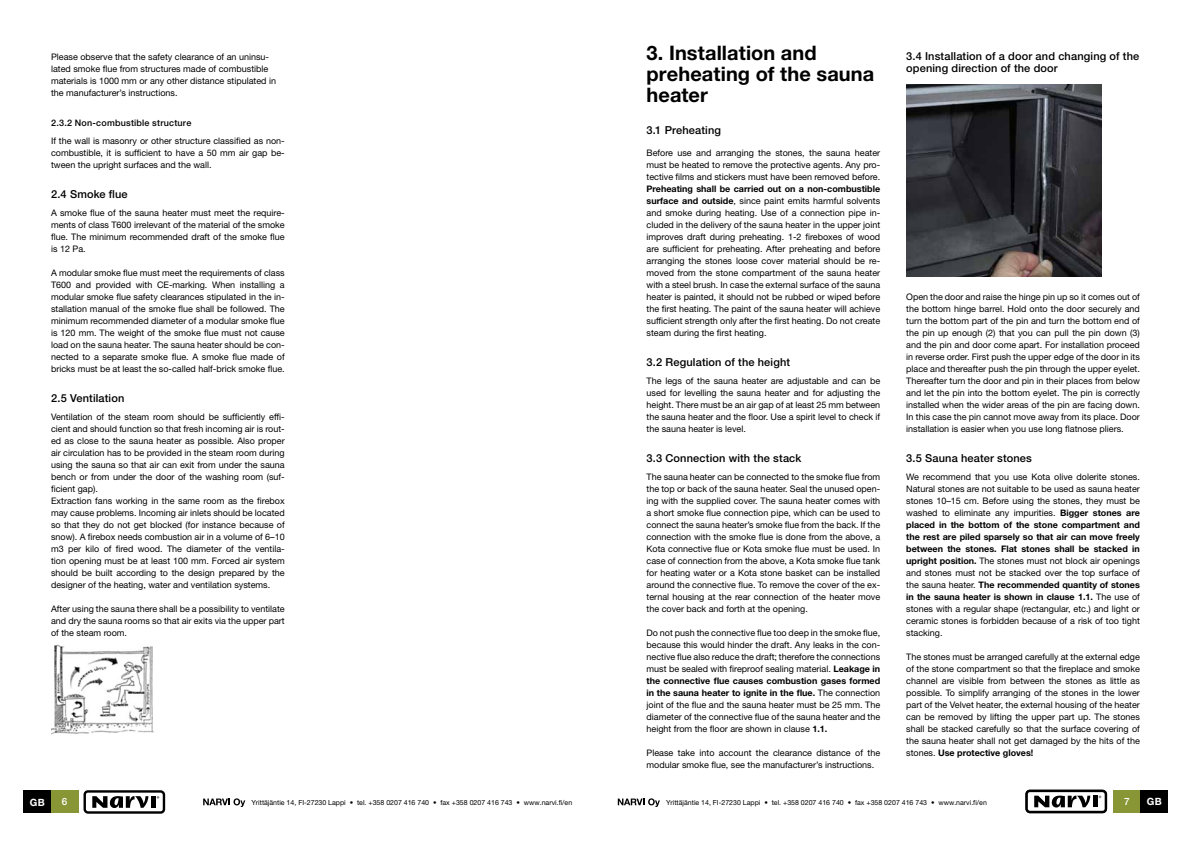
<style>
.page{position:relative;width:1191px;height:842px;background:#fff}
.page>*{position:absolute;margin:0;border:0;box-sizing:border-box;transform-origin:0 0}
.t1{font:700 20px/21px "Helvetica Neue LT Std";letter-spacing:.005em;color:#000}
.t2{font:500 11px/12px "Helvetica Neue LT Std";letter-spacing:.01em;color:#000}
.t3{font:700 10px "Helvetica Neue LT Std";color:#fff}
.t4{font:500 10px "Helvetica Neue LT Std";color:#fff}
.t5{font:9px/12px "Helvetica Neue LT Std";color:#000;text-align:justify}
.t6{font:500 9px "Helvetica Neue LT Std";letter-spacing:.02em;color:#000}
.t7{font:7px "Helvetica Neue LT Std";color:#000}
.s1{font-weight:700}
</style>
<div class="page">
<svg style="left:203px;top:798px;width:42px;height:9px"></svg>
<div style="left:51px;top:790px;width:27px;height:23px;background:#899635"></div>
<div style="left:24px;top:790px;width:27px;height:23px;background:#000"></div>
<div style="left:1113px;top:790px;width:27px;height:23px;background:#899635"></div>
<div style="left:1140px;top:790px;width:27px;height:23px;background:#000"></div>
<div style="left:1025px;top:790px;width:82px;height:23px;border:2px solid #000;border-radius:3px"></div>
<div style="left:1092px;top:796px;width:5px;height:11px;background:#000"></div>
<svg style="left:1034px;top:796px;width:56px;height:11px"></svg>
<div style="left:83px;top:790px;width:82px;height:24px;border:2px solid #000;border-radius:3px"></div>
<hr style="left:151px;top:796px;width:4px;height:12px;background:#000">
<svg style="left:92px;top:796px;width:56px;height:12px"></svg>
<svg style="left:618px;top:798px;width:42px;height:9px"></svg>
<img style="left:906px;top:84px;width:195px;height:192px">
<img style="left:51px;top:645px;width:103px;height:90px">
<p class="t5" style="left:51px;top:51px;width:226px;text-align:left">Please observe that the safety clearance of an uninsu&shy;lated smoke flue from structures made of combustible materials is 1000 mm or any other distance stipulated in the manufacturer’s instructions.</p>
<p class="t6" style="left:51px;top:117px;width:142px">2.3.2 Non-combustible structure</p>
<p class="t5" style="left:51px;top:135px;width:235px">If the wall is masonry or other structure classified as non&shy;combustible, it is sufficient to have a 50 mm air gap be&shy;tween the upright surfaces and the wall.</p>
<p class="t2" style="left:51px;top:188px;width:78px">2.4 Smoke flue</p>
<p class="t5" style="left:51px;top:207px;width:235px">A smoke flue of the sauna heater must meet the require&shy;ments of class T600 irrelevant of the material of the smoke flue. The minimum recommended draft of the smoke flue is 12 Pa.</p>
<p class="t5" style="left:51px;top:267px;width:235px">A modular smoke flue must meet the requirements of class T600 and provided with CE-marking. When installing a modular smoke flue safety clearances stipulated in the in&shy;stallation manual of the smoke flue shall be followed. The minimum recommended diameter of a modular smoke flue is 120 mm. The weight of the smoke flue must not cause load on the sauna heater. The sauna heater should be con&shy;nected to a separate smoke flue. A smoke flue made of bricks must be at least the so-called half-brick smoke flue.</p>
<p class="t2" style="left:51px;top:392px;width:75px">2.5 Ventilation</p>
<p class="t5" style="left:51px;top:411px;width:235px;text-align:left">Ventilation of the steam room should be sufficiently effi&shy;cient and should function so that fresh incoming air is rout&shy;ed as close to the sauna heater as possible. Also proper air circulation has to be provided in the steam room during using the sauna so that air can exit from under the sauna bench or from under the door of the washing room (suf&shy;ficient gap).<br>Extraction fans working in the same room as the firebox may cause problems. Incoming air inlets should be located so that they do not get blocked (for instance because of snow). A firebox needs combustion air in a volume of 6–10 m3 per kilo of fired wood. The diameter of the ventila&shy;tion opening must be at least 100 mm. Forced air system should be built according to the design prepared by the designer of the heating, water and ventilation systems.</p>
<p class="t5" style="left:51px;top:603px;width:235px">After using the sauna there shall be a possibility to ventilate and dry the sauna rooms so that air exits via the upper part of the steam room.</p>
<h1 class="t1" style="left:646px;top:42px;width:229px">3. Installation and preheating of the sauna heater</h1>
<p class="t2" style="left:646px;top:124px;width:76px">3.1 Preheating</p>
<p class="t5" style="left:646px;top:147px;width:235px">Before use and arranging the stones, the sauna heater must be heated to remove the protective agents. Any pro&shy;tective films and stickers must have been removed before.</p>
<p class="t5" style="left:646px;top:183px;width:235px"><span class="s1">Preheating shall be carried out on a non-combustible surface and outside</span>, since paint emits harmful solvents and smoke during heating. Use of a connection pipe in&shy;cluded in the delivery of the sauna heater in the upper joint improves draft during preheating. 1-2 fireboxes of wood are sufficient for preheating. After preheating and before arranging the stones loose cover material should be re&shy;moved from the stone compartment of the sauna heater with a steel brush. In case the external surface of the sauna heater is painted, it should not be rubbed or wiped before the first heating. The paint of the sauna heater will achieve sufficient strength only after the first heating. Do not create steam during the first heating.</p>
<p class="t2" style="left:646px;top:356px;width:145px">3.2 Regulation of the height</p>
<p class="t5" style="left:646px;top:375px;width:235px">The legs of the sauna heater are adjustable and can be used for levelling the sauna heater and for adjusting the height. There must be an air gap of at least 25 mm between the sauna heater and the floor. Use a spirit level to check if the sauna heater is level.</p>
<p class="t2" style="left:646px;top:452px;width:156px">3.3 Connection with the stack</p>
<p class="t5" style="left:646px;top:471px;width:235px">The sauna heater can be connected to the smoke flue from the top or back of the sauna heater. Seal the unused open&shy;ing with the supplied cover. The sauna heater comes with a short smoke flue connection pipe, which can be used to connect the sauna heater’s smoke flue from the back. If the connection with the smoke flue is done from the above, a Kota connective flue or Kota smoke flue must be used. In case of connection from the above, a Kota smoke flue tank for heating water or a Kota stone basket can be installed around the connective flue. To remove the cover of the ex&shy;ternal housing at the rear connection of the heater move the cover back and forth at the opening.</p>
<p class="t5" style="left:646px;top:627px;width:235px">Do not push the connective flue too deep in the smoke flue, because this would hinder the draft. Any leaks in the con&shy;nective flue also reduce the draft; therefore the connections must be sealed with fireproof sealing material. <span class="s1">Leakage in the connective flue causes combustion gases formed in the sauna heater to ignite in the flue.</span> The connection joint of the flue and the sauna heater must be 25 mm. The diameter of the connective flue of the sauna heater and the height from the floor are shown in clause <span class="s1">1.1.</span></p>
<p class="t5" style="left:646px;top:747px;width:235px">Please take into account the clearance distance of the modular smoke flue, see the manufacturer’s instructions.</p>
<p class="t2" style="left:906px;top:50px;width:234px">3.4 Installation of a door and changing of the opening direction of the door</p>
<p class="t5" style="left:906px;top:291px;width:235px">Open the door and raise the hinge pin up so it comes out of the bottom hinge barrel. Hold onto the door securely and turn the bottom part of the pin and turn the bottom end of the pin up enough (2) that you can pull the pin down (3) and the pin and door come apart. For installation proceed in reverse order. First push the upper edge of the door in its place and thereafter push the pin through the upper eyelet.<br>Thereafter turn the door and pin in their places from below and let the pin into the bottom eyelet. The pin is correctly installed when the wider areas of the pin are facing down.<br>In this case the pin cannot move away from its place. Door installation is easier when you use long flatnose pliers.</p>
<p class="t2" style="left:906px;top:452px;width:127px">3.5 Sauna heater stones</p>
<p class="t5" style="left:906px;top:471px;width:235px">We recommend that you use Kota olive dolerite stones.<br>Natural stones are not suitable to be used as sauna heater stones 10–15 cm. Before using the stones, they must be washed to eliminate any impurities. <span class="s1">Bigger stones are placed in the bottom of the stone compartment and the rest are piled sparsely so that air can move freely between the stones. Flat stones shall be stacked in upright position.</span> The stones must not block air openings and stones must not be stacked over the top surface of the sauna heater. <span class="s1">The recommended quantity of stones in the sauna heater is shown in clause 1.1.</span> The use of stones with a regular shape (rectangular, etc.) and light or ceramic stones is forbidden because of a risk of too tight stacking.</p>
<p class="t5" style="left:906px;top:651px;width:235px">The stones must be arranged carefully at the external edge of the stone compartment so that the fireplace and smoke channel are visible from between the stones as little as possible. To simplify arranging of the stones in the lower part of the Velvet heater, the external housing of the heater can be removed by lifting the upper part up. The stones shall be stacked carefully so that the surface covering of the sauna heater shall not get damaged by the hits of the stones. <span class="s1">Use protective gloves!</span></p>
<p class="t3" style="left:30px;top:796px;width:17px">GB</p>
<p class="t4" style="left:62px;top:796px;width:7px">6</p>
<p class="t7" style="left:251px;top:799px;width:322px">Yrittäjäntie 14, FI-27230 Lappi • tel. +358 0207 416 740 • fax +358 0207 416 743 • www.narvi.fi/en</p>
<p class="t7" style="left:666px;top:799px;width:322px">Yrittäjäntie 14, FI-27230 Lappi • tel. +358 0207 416 740 • fax +358 0207 416 743 • www.narvi.fi/en</p>
<p class="t4" style="left:1124px;top:796px;width:7px">7</p>
<p class="t3" style="left:1146px;top:796px;width:17px">GB</p>
</div>
